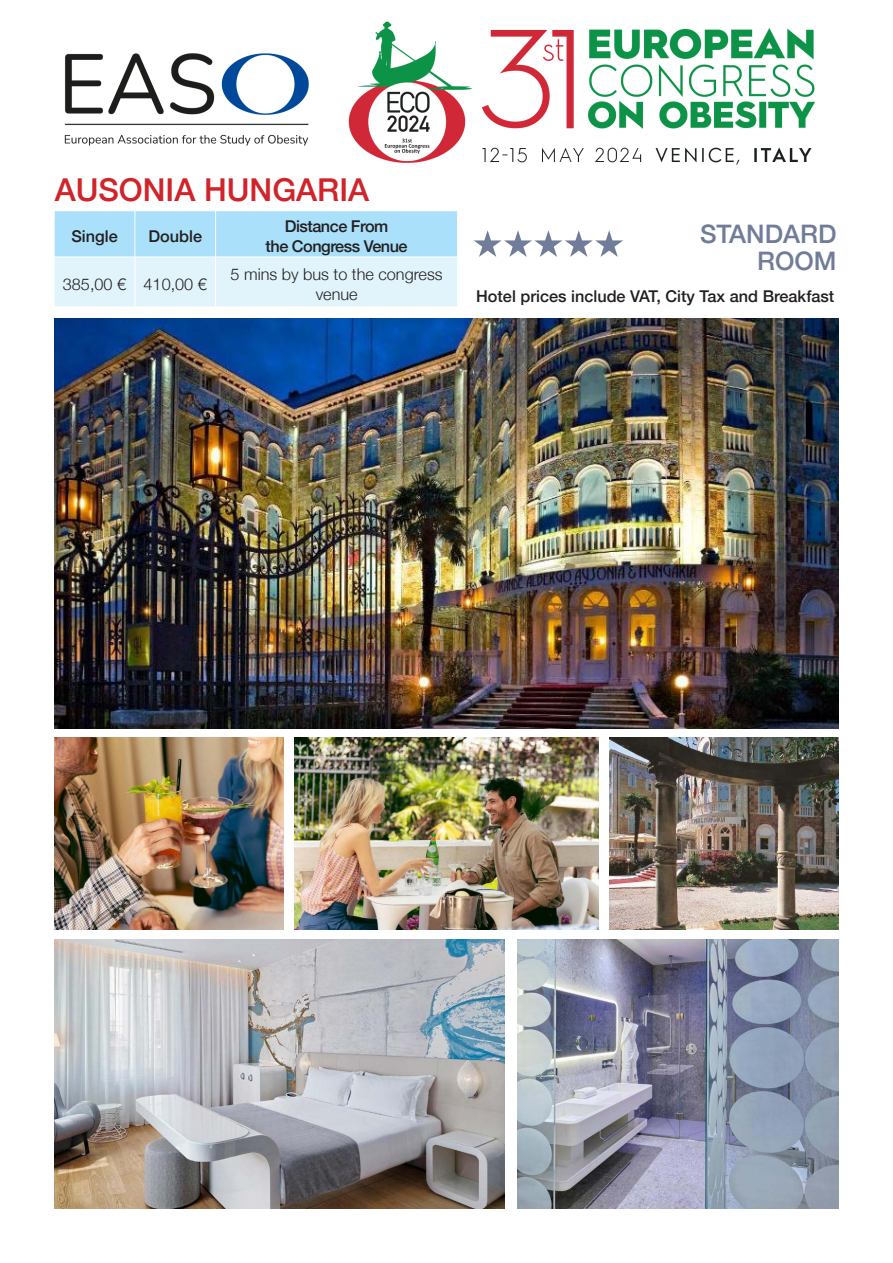
<style>
.page{position:relative;width:893px;height:1263px;background:#fff}
.page>*{position:absolute;margin:0;border:0;box-sizing:border-box;transform-origin:0 0}
.t1{font:500 31.5px "Helvetica Neue";color:#d1232a}
.t2{font:500 25.5px/27px "Helvetica Neue";color:#707c98;text-align:right}
.t3{font:500 16.2px "Helvetica Neue";color:#231f20}
.t4{font:300 16.2px/19.5px "Helvetica Neue";color:#231f20;text-align:center}
.t5{font:500 16.2px/19.5px "Helvetica Neue";letter-spacing:-.03em;color:#231f20;text-align:center}
</style>
<div class="page">
<img style="left:64px;top:21px;width:751px;height:144px">
<img style="left:54px;top:319px;width:785px;height:410px">
<img style="left:54px;top:737px;width:230px;height:192px">
<img style="left:609px;top:737px;width:230px;height:192px">
<img style="left:294px;top:737px;width:304px;height:192px">
<img style="left:54px;top:940px;width:450px;height:269px">
<img style="left:517px;top:940px;width:322px;height:269px">
<svg style="left:55px;top:211px;width:402px;height:96px"></svg>
<hr style="left:135px;top:211px;width:1px;height:46px;background:#fff">
<hr style="left:215px;top:211px;width:1px;height:46px;background:#fff">
<hr style="left:54px;top:257px;width:81px;height:1px;background:#fff">
<hr style="left:135px;top:257px;width:81px;height:1px;background:#fff">
<hr style="left:135px;top:257px;width:1px;height:50px;background:#fff">
<hr style="left:216px;top:257px;width:242px;height:1px;background:#fff">
<hr style="left:215px;top:257px;width:1px;height:50px;background:#fff">
<svg style="left:474px;top:230px;width:149px;height:27px"></svg>
<h1 class="t1" style="left:55px;top:164px;width:316px">AUSONIA HUNGARIA</h1>
<p class="t3" style="left:71px;top:223px;width:48px">Single</p>
<p class="t3" style="left:148px;top:223px;width:55px">Double</p>
<p class="t5" style="left:266px;top:215px;width:144px">Distance From<br>the Congress Venue</p>
<p class="t4" style="left:63px;top:273px;width:145px">385,00 € 410,00 €</p>
<p class="t4" style="left:231px;top:263px;width:214px">5 mins by bus to the congress venue</p>
<h2 class="t2" style="left:700px;top:219px;width:138px">STANDARD<br>ROOM</h2>
<p class="t3" style="left:476px;top:284px;width:360px">Hotel prices include VAT, City Tax and Breakfast</p>
</div>
